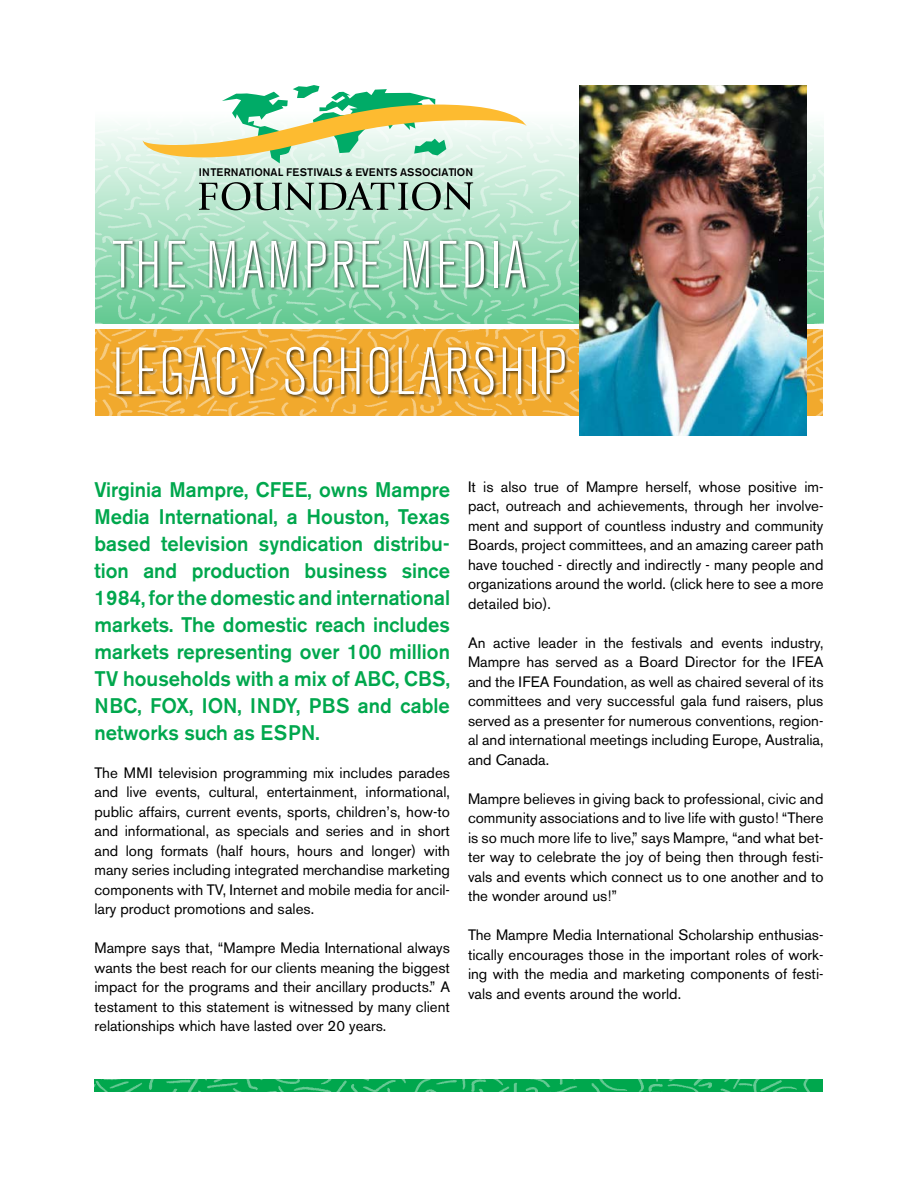
<style>
.page{position:relative;width:918px;height:1188px;background:#fff}
.page>*{position:absolute;margin:0;border:0;box-sizing:border-box;transform-origin:0 0}
.t1{font:300 condensed 66px/106.5px "Akzidenz Grotesk BE";letter-spacing:.04em;color:#fff}
.t2{font:500 21px/27px "Akzidenz Grotesk BE";color:#00a74d;text-align:justify;scale:.96 1}
.t3{font:15px/19.5px "Akzidenz Grotesk BE";color:#000;text-align:justify}
.t4{font:500 10.95px "Akzidenz Grotesk BE";color:#000}
</style>
<div class="page">
<img style="left:95px;top:89px;width:729px;height:327px">
<img style="left:580px;top:85px;width:227px;height:350px">
<div style="left:111px;top:238px;width:457px;height:161px;background:#000;opacity:.75"></div>
<img style="left:94px;top:1079px;width:720px;height:13px">
<svg style="left:143px;top:85px;width:384px;height:78px"></svg>
<svg style="left:199px;top:182px;width:274px;height:28px;background:#90ad9d"></svg>
<p class="t4" style="left:199px;top:166px;width:276px">INTERNATIONAL FESTIVALS &amp; EVENTS ASSOCIATION</p>
<h1 class="t1" style="left:112px;top:213px;width:457px">THE MAMPRE MEDIA<br>LEGACY SCHOLARSHIP</h1>
<p class="t2" style="left:94px;top:476px;width:372px">Virginia Mampre, CFEE, owns Mampre Media International, a Houston, Texas based television syndication distribu&shy;tion and production business since 1984, for the domestic and international markets. The domestic reach includes markets representing over 100 million TV households with a mix of ABC, CBS, NBC, FOX, ION, INDY, PBS and cable networks such as ESPN.</p>
<p class="t3" style="left:94px;top:763px;width:357px">The MMI television programming mix includes parades and live events, cultural, entertainment, informational, public affairs, current events, sports, children’s, how-to and informational, as specials and series and in short and long formats (half hours, hours and longer) with many series including integrated merchandise marketing components with TV, Internet and mobile media for ancil&shy;lary product promotions and sales.</p>
<p class="t3" style="left:94px;top:938px;width:357px">Mampre says that, “Mampre Media International always wants the best reach for our clients meaning the biggest impact for the programs and their ancillary products.” A testament to this statement is witnessed by many client relationships which have lasted over 20 years.</p>
<p class="t3" style="left:468px;top:477px;width:357px">It is also true of Mampre herself, whose positive im&shy;pact, outreach and achievements, through her involve&shy;ment and support of countless industry and community Boards, project committees, and an amazing career path have touched - directly and indirectly - many people and organizations around the world. (click here to see a more detailed bio).</p>
<p class="t3" style="left:468px;top:633px;width:357px">An active leader in the festivals and events industry, Mampre has served as a Board Director for the IFEA and the IFEA Foundation, as well as chaired several of its committees and very successful gala fund raisers, plus served as a presenter for numerous conventions, region&shy;al and international meetings including Europe, Australia, and Canada.</p>
<p class="t3" style="left:468px;top:789px;width:357px">Mampre believes in giving back to professional, civic and community associations and to live life with gusto! “There is so much more life to live,” says Mampre, “and what bet&shy;ter way to celebrate the joy of being then through festi&shy;vals and events which connect us to one another and to the wonder around us!”</p>
<p class="t3" style="left:468px;top:926px;width:357px">The Mampre Media International Scholarship enthusias&shy;tically encourages those in the important roles of work&shy;ing with the media and marketing components of festi&shy;vals and events around the world.</p>
</div>
